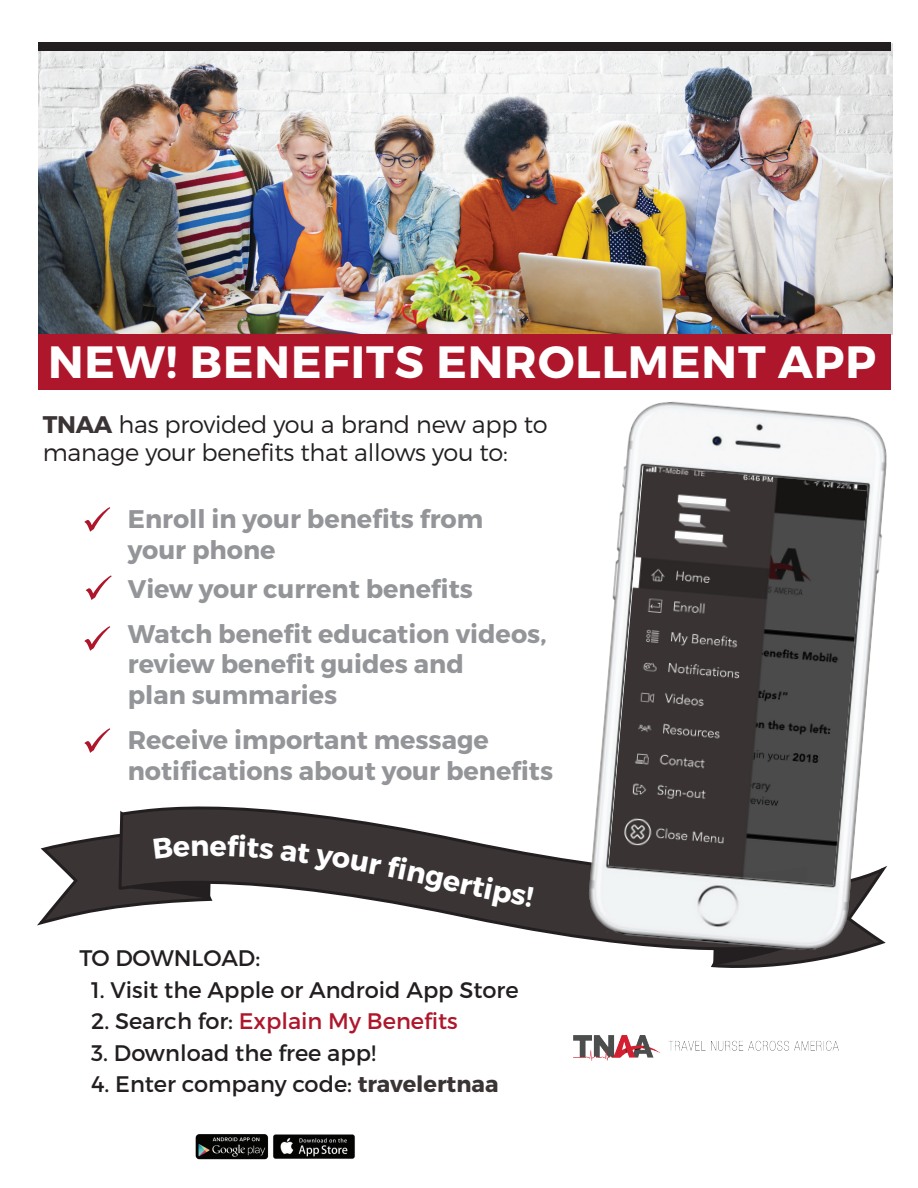
<style>
.page{position:relative;width:918px;height:1188px;background:#fff}
.page>*{position:absolute;margin:0;border:0;box-sizing:border-box;transform-origin:0 0}
.t1{font:700 45.15px "Montserrat";letter-spacing:.02em;color:#fff}
.t2{font:700 25.5px/30.6px "Montserrat";color:#939598}
.t3{font:300 24px/28.8px "Montserrat";letter-spacing:-.01em;color:#231f20}
.t4{font:22.5px "Montserrat";color:#231f20}
.t5{font:22.5px "Montserrat";color:#ae172b}
.s1{font-weight:700;color:#3a3435}
.s2{color:#231f20}
</style>
<div class="page">
<svg style="left:119px;top:806px;width:690px;height:162px"></svg>
<img style="left:39px;top:43px;width:853px;height:292px">
<div style="left:39px;top:334px;width:852px;height:55px;background:#ae172b"></div>
<div style="left:39px;top:42px;width:852px;height:9px;background:#231f20"></div>
<img style="left:195px;top:1134px;width:74px;height:26px">
<img style="left:273px;top:1134px;width:82px;height:25px">
<svg style="left:84px;top:507px;width:26px;height:25px"></svg>
<svg style="left:86px;top:575px;width:26px;height:25px"></svg>
<svg style="left:84px;top:626px;width:26px;height:25px"></svg>
<svg style="left:84px;top:728px;width:26px;height:25px"></svg>
<img style="left:576px;top:389px;width:315px;height:573px">
<img style="left:573px;top:1036px;width:266px;height:24px">
<svg style="left:37px;top:827px;width:237px;height:100px"></svg>
<svg style="left:280px;top:843px;width:254px;height:66px;background:#4f4a4b"></svg>
<h1 class="t1" style="left:48px;top:334px;width:830px">NEW! BENEFITS ENROLLMENT APP</h1>
<p class="t3" style="left:43px;top:409px;width:506px"><span class="s1">TNAA</span> has provided you a brand new app to manage your benefits that allows you to:</p>
<p class="t2" style="left:128px;top:504px;width:357px">Enroll in your benefits from your phone</p>
<p class="t2" style="left:128px;top:567px;width:420px;line-height:45px">View your current benefits<br>Watch benefit education videos,</p>
<p class="t2" style="left:128px;top:649px;width:338px">review benefit guides and plan summaries</p>
<p class="t2" style="left:128px;top:725px;width:427px">Receive important message notifications about your benefits</p>
<p class="t4" style="left:80px;top:944px;width:182px">TO DOWNLOAD:</p>
<p class="t4" style="left:91px;top:976px;width:429px">1. Visit the Apple or Android App Store</p>
<p class="t5" style="left:91px;top:1007px;width:368px"><span class="s2">2. Search for:</span> Explain My Benefits</p>
<p class="t4" style="left:91px;top:1039px;width:286px">3. Download the free app!</p>
<p class="t4" style="left:91px;top:1070px;width:409px">4. Enter company code: <span class="s1">travelertnaa</span></p>
</div>
